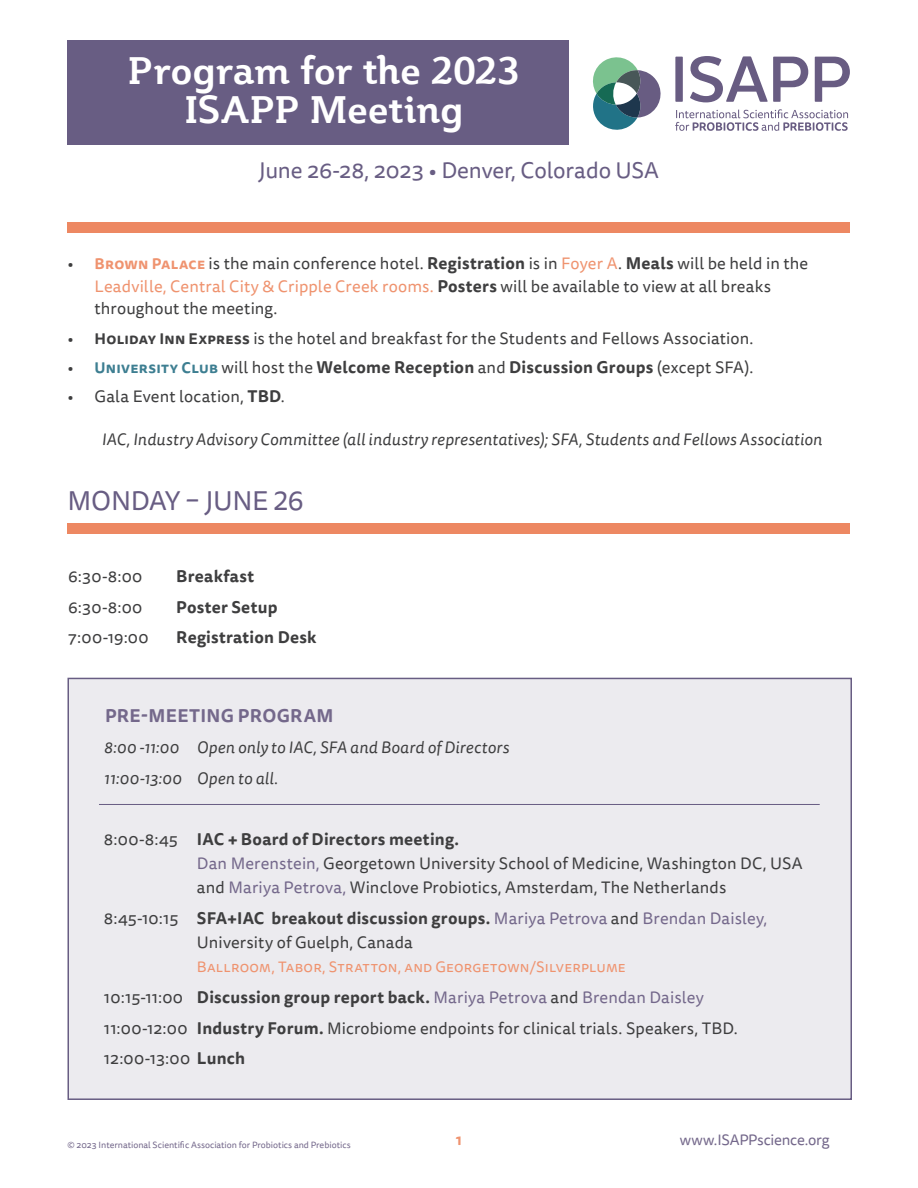
<style>
.page{position:relative;width:918px;height:1188px;background:#fff}
.page>*{position:absolute;margin:0;border:0;box-sizing:border-box;transform-origin:0 0}
.t1{font:700 38.1px/39.8px "Plume";color:#fff;text-align:center}
.t2{font:27px "Tisa Sans Pro";letter-spacing:-.01em;color:#685d83}
.t3{font:22.5px "Tisa Sans Pro";letter-spacing:-.01em;color:#685d83}
.t4{font:700 18px "Tisa Sans Pro";letter-spacing:.02em;color:#74688b}
.t5{font:16.5px/24px "Tisa Sans Pro";letter-spacing:.01em;color:#3e3e3f}
.t6{font:italic 16.5px "Tisa Sans Pro";letter-spacing:.01em;color:#3e3e3f}
.t7{font:700 16.5px "Tisa Sans Pro";letter-spacing:.015em;color:#3e3e3f}
.t8{font:16.5px "Tisa Sans Pro";letter-spacing:.01em;color:#74688b}
.t9{font:15px "Tisa Sans Pro";letter-spacing:.02em;color:#ef936f}
.t10{font:15px "Tisa Sans Pro";letter-spacing:-.015em;color:#74688b}
.t11{font:700 15px "Tisa Sans Pro";color:#ef936f}
.t12{font:9px "Tisa Sans Pro";color:#74688b}
.s1{font-weight:700;font-size:15px;color:#ef936f}
.s2{font-weight:700}
.s3{color:#ef936f}
.s4{font-weight:700;font-size:15px}
.s5{font-weight:400}
.s6{font-size:15px;color:#3d7e91}
.s7{color:#74688b}
.s8{color:#3e3e3f}
.s9{font-weight:700;color:#3e3e3f}
</style>
<div class="page">
<div style="left:68px;top:40px;width:501px;height:105px;background:#685d83"></div>
<div style="left:68px;top:678px;width:784px;height:422px;background:#ecebef;border:2px solid #685d83"></div>
<div style="left:675px;top:57px;width:8px;height:45px;background:#685c82"></div>
<svg style="left:690px;top:56px;width:118px;height:46px"></svg>
<svg style="left:815px;top:57px;width:35px;height:45px"></svg>
<svg style="left:675px;top:109px;width:173px;height:22px"></svg>
<svg style="left:593px;top:57px;width:68px;height:73px"></svg>
<div style="left:68px;top:523px;width:782px;height:10px;background:#ed8862"></div>
<div style="left:68px;top:222px;width:782px;height:10px;background:#ed8862"></div>
<hr style="left:99px;top:804px;width:721px;height:1px;background:#685d83">
<p class="t1" style="left:128px;top:50px;width:394px">Program for the 2023<br>ISAPP Meeting</p>
<p class="t3" style="left:258px;top:155px;width:402px">June 26-28, 2023 • Denver, Colorado USA</p>
<p class="t5" style="left:94px;top:253px;width:715px;line-height:22.5px;text-indent:-27px">• <span class="s1">Brown Palace</span> is the main conference hotel. <span class="s2">Registration</span> is in <span class="s3">Foyer A</span>. <span class="s2">Meals</span> will be held in the<br><span class="s3">Leadville, Central City &amp; Cripple Creek rooms.</span> <span class="s2">Posters</span> will be available to view at all breaks throughout the meeting.</p>
<p class="t5" style="left:68px;top:326px;width:687px">• <span class="s4">Holiday Inn Express</span> is the hotel and breakfast for the Students and Fellows Association.</p>
<p class="t7" style="left:68px;top:355px;width:687px"><span class="s5">•</span> <span class="s6">University Club</span> <span class="s5">will host the</span> Welcome Reception <span class="s5">and</span> Discussion Groups <span class="s5">(except SFA).</span></p>
<p class="t5" style="left:68px;top:385px;width:219px">• Gala Event location, <span class="s2">TBD</span>.</p>
<p class="t6" style="left:102px;top:428px;width:722px">IAC, Industry Advisory Committee (all industry representatives); SFA, Students and Fellows Association</p>
<p class="t2" style="left:68px;top:482px;width:238px">MONDAY – JUNE 26</p>
<p class="t5" style="left:68px;top:564px;width:76px">6:30-8:00</p>
<p class="t7" style="left:176px;top:564px;width:80px">Breakfast</p>
<p class="t5" style="left:68px;top:595px;width:76px">6:30-8:00</p>
<p class="t7" style="left:176px;top:595px;width:103px">Poster Setup</p>
<p class="t5" style="left:68px;top:626px;width:82px">7:00-19:00</p>
<p class="t7" style="left:176px;top:625px;width:142px">Registration Desk</p>
<p class="t4" style="left:105px;top:702px;width:230px">PRE-MEETING PROGRAM</p>
<p class="t6" style="left:104px;top:736px;width:407px">8:00 -11:00 Open only to IAC, SFA and Board of Directors</p>
<p class="t6" style="left:104px;top:767px;width:175px">11:00-13:00 Open to all.</p>
<p class="t5" style="left:197px;top:828px;width:607px;text-indent:-93px">8:00-8:45 <span class="s2">IAC + Board of Directors meeting.<br></span><span class="s7">Dan Merenstein,</span> Georgetown University School of Medicine, Washington DC, USA and <span class="s7">Mariya Petrova,</span> Winclove Probiotics, Amsterdam, The Netherlands</p>
<p class="t5" style="left:197px;top:907px;width:572px;text-indent:-93px">8:45-10:15 <span class="s2">SFA+IAC breakout discussion groups.</span> <span class="s7">Mariya Petrova</span> and <span class="s7">Brendan Daisley,<br></span>University of Guelph, Canada</p>
<p class="t9" style="left:197px;top:957px;width:430px">Ballroom, Tabor, Stratton, and Georgetown/Silverplume</p>
<p class="t8" style="left:104px;top:986px;width:601px"><span class="s8">10:15-11:00</span> <span class="s9">Discussion group report back.</span> Mariya Petrova <span class="s8">and</span> Brendan Daisley</p>
<p class="t5" style="left:104px;top:1016px;width:635px">11:00-12:00 <span class="s2">Industry Forum.</span> Microbiome endpoints for clinical trials. Speakers, TBD.</p>
<p class="t5" style="left:104px;top:1047px;width:143px">12:00-13:00 <span class="s2">Lunch</span></p>
<p class="t12" style="left:68px;top:1138px;width:285px">© 2023 International Scientific Association for Probiotics and Prebiotics</p>
<p class="t11" style="left:456px;top:1128px;width:8px">1</p>
<p class="t10" style="left:680px;top:1130px;width:151px">www.ISAPPscience.org</p>
</div>
